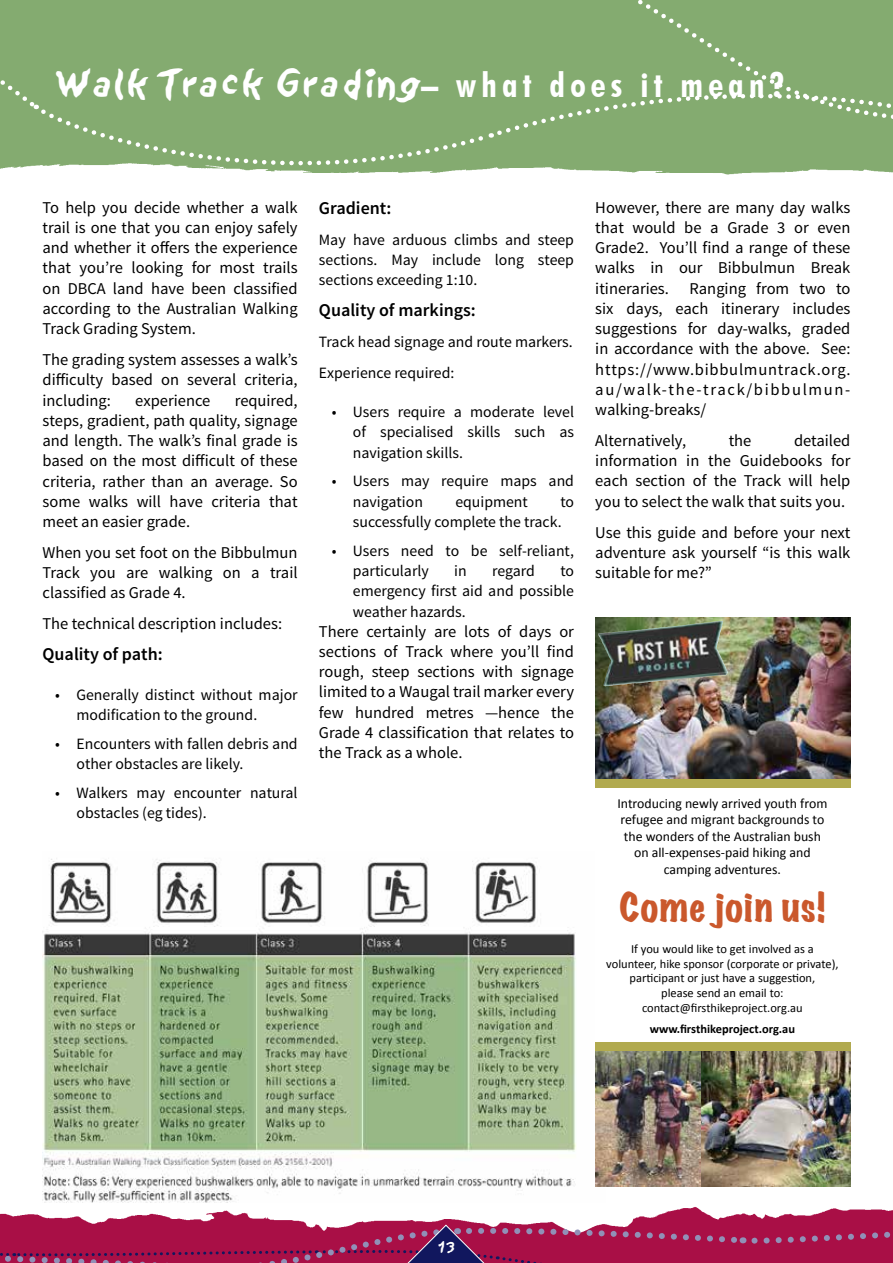
<style>
.page{position:relative;width:893px;height:1263px;background:#fff}
.page>*{position:absolute;margin:0;border:0;box-sizing:border-box;transform-origin:0 0}
.t1{font:expanded 36px "Marker Felt";letter-spacing:.04em;color:#ca582c}
.t2{font:34.5px "Sand";color:#fff}
.t3{font:600 18px "Source Sans Pro";color:#000}
.t4{font:16.5px/20.2px "Source Sans Pro";color:#000;text-align:justify}
.t5{font:15.75px/20.2px "Source Sans Pro";color:#000}
.t6{font:13.8px/16.6px "Calibri";color:#000;text-align:center}
.t7{font:13.5px "Sand";color:#fff}
.t8{font:12.45px/15px "Calibri";color:#000;text-align:center}
.t9{font:700 12.45px "Calibri";color:#000}
.s1{font-family:"Futura BT";font-weight:700;font-stretch:condensed}
</style>
<div class="page">
<img style="left:0;top:1202px;width:893px;height:22px">
<img style="left:42px;top:859px;width:564px;height:343px">
<div style="left:595px;top:617px;width:255px;height:569px;background:#fff"></div>
<img style="left:595px;top:617px;width:255px;height:162px">
<img style="left:598px;top:621px;width:115px;height:25px">
<div style="left:595px;top:779px;width:255px;height:9px;background:#b1aa4f"></div>
<img style="left:700px;top:1050px;width:150px;height:136px">
<img style="left:595px;top:1050px;width:105px;height:136px">
<div style="left:595px;top:1042px;width:255px;height:8px;background:#b1aa4f"></div>
<div style="left:0;top:0;width:893px;height:175px;background:#84ab70"></div>
<svg style="left:0;top:1224px;width:893px;height:39px;background:#a0184f"></svg>
<h2 class="t2" style="left:56px;top:65px;width:730px">Walk Track Grading<span class="s1">– what does it mean?</span></h2>
<p class="t4" style="left:43px;top:197px;width:257px">To help you decide whether a walk trail is one that you can enjoy safely and whether it offers the experience that you’re looking for most trails on DBCA land have been classified according to the Australian Walking Track Grading System.</p>
<p class="t4" style="left:43px;top:350px;width:257px">The grading system assesses a walk’s difficulty based on several criteria, including:</p>
<p class="t4" style="left:43px;top:390px;width:257px;text-indent:192px">required, steps, gradient, path quality, signage and length. The walk’s final grade is based on the most difficult of these criteria, rather than an average. So some walks will have criteria that meet an easier grade.</p>
<p class="t4" style="left:43px;top:543px;width:257px">When you set foot on the Bibbulmun Track you are walking on a trail classified as Grade 4.</p>
<p class="t4" style="left:43px;top:614px;width:241px">The technical description includes:</p>
<p class="t3" style="left:43px;top:643px;width:122px">Quality of path:</p>
<p class="t5" style="left:77px;top:684px;width:223px;text-indent:-21px">• Generally distinct without major modification to the ground.</p>
<p class="t5" style="left:77px;top:733px;width:223px;text-indent:-21px">• Encounters with fallen debris and other obstacles are likely.</p>
<p class="t5" style="left:77px;top:782px;width:223px;text-indent:-21px">• Walkers may encounter natural obstacles (eg tides).</p>
<p class="t4" style="left:135px;top:390px;width:77px">experience</p>
<p class="t3" style="left:319px;top:196px;width:74px">Gradient:</p>
<p class="t5" style="left:319px;top:230px;width:257px;text-align:justify">May have arduous climbs and steep sections. May include long steep sections exceeding 1:10.</p>
<p class="t3" style="left:319px;top:299px;width:158px">Quality of markings:</p>
<p class="t5" style="left:319px;top:326px;width:255px;line-height:30.9px">Track head signage and route markers.<br>Experience required:</p>
<p class="t5" style="left:353px;top:402px;width:223px;text-align:justify;text-indent:-21px">• Users require a moderate level of specialised skills such as navigation skills.</p>
<p class="t5" style="left:353px;top:471px;width:223px;text-indent:-21px">• Users may require maps and navigation</p>
<p class="t5" style="left:455px;top:492px;width:74px">equipment</p>
<p class="t5" style="left:353px;top:492px;width:223px;text-indent:207px">to successfully complete the track.</p>
<p class="t5" style="left:353px;top:541px;width:223px;text-indent:-21px">• Users need to be self-reliant, particularly</p>
<p class="t5" style="left:454px;top:561px;width:14px">in</p>
<p class="t5" style="left:492px;top:561px;width:44px">regard</p>
<p class="t5" style="left:353px;top:561px;width:223px;text-align:justify;text-indent:207px">to emergency first aid and possible weather hazards.</p>
<p class="t4" style="left:319px;top:621px;width:257px">There certainly are lots of days or sections of Track where you’ll find rough, steep sections with signage limited to a Waugal trail marker every few hundred metres —hence the Grade 4 classification that relates to the Track as a whole.</p>
<p class="t4" style="left:595px;top:197px;width:257px">However, there are many day walks that would be a Grade 3 or even Grade2. You’ll find a range of these walks in our Bibbulmun Break itineraries. Ranging from two to six days, each itinerary includes suggestions for day-walks, graded in accordance with the above. See: https://www.bibbulmuntrack.org. au/walk-the-track/bibbulmun&shy;walking-breaks/</p>
<p class="t4" style="left:595px;top:431px;width:92px">Alternatively,</p>
<p class="t4" style="left:729px;top:431px;width:24px">the</p>
<p class="t4" style="left:595px;top:431px;width:257px;text-indent:199px">detailed information in the Guidebooks for each section of the Track will help you to select the walk that suits you.</p>
<p class="t4" style="left:595px;top:522px;width:257px">Use this guide and before your next adventure ask yourself “is this walk suitable for me?”</p>
<p class="t6" style="left:617px;top:794px;width:212px">Introducing newly arrived youth from refugee and migrant backgrounds to the wonders of the Australian bush on all-expenses-paid hiking and camping adventures.</p>
<h1 class="t1" style="left:620px;top:879px;width:206px">Come join us!</h1>
<p class="t8" style="left:606px;top:940px;width:234px">If you would like to get involved as a volunteer, hike sponsor (corporate or private), participant or just have a suggestion,<br>please send an email to: contact@firsthikeproject.org.au</p>
<p class="t9" style="left:650px;top:1020px;width:147px">www.firsthikeproject.org.au</p>
<p class="t7" style="left:437px;top:1239px;width:20px">13</p>
</div>
